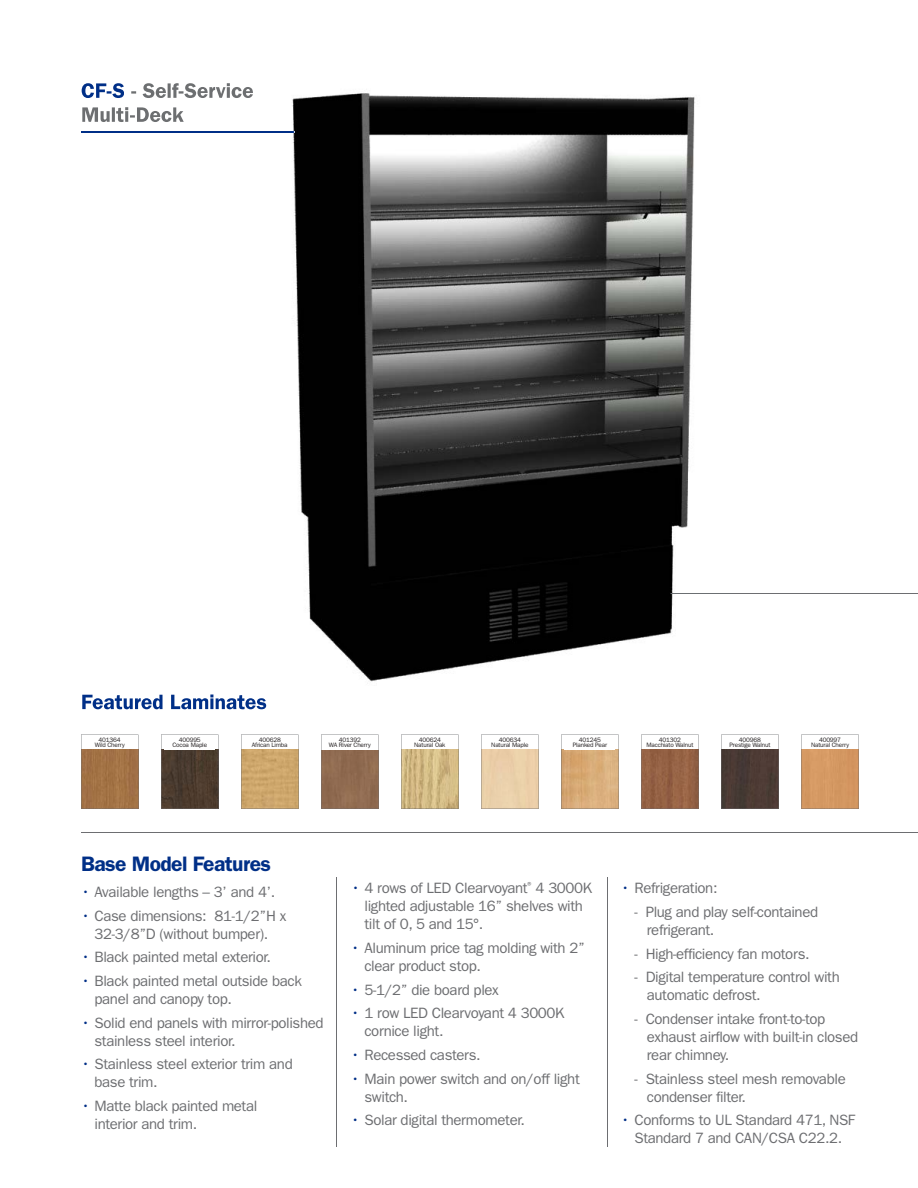
<style>
.page{position:relative;width:918px;height:1188px;background:#fff}
.page>*{position:absolute;margin:0;border:0;box-sizing:border-box;transform-origin:0 0}
.t1{font:600 21px "Franklin Gothic";letter-spacing:-.025em;color:#002f87}
.t2{font:15px/18px "Franklin Gothic";letter-spacing:-.025em;color:#6d6e71}
.t3{font:6.3px/5.6px "Franklin Gothic";letter-spacing:-.025em;color:#231f20;text-align:center}
.s1{color:#002f87}
</style>
<div class="page">
<hr style="left:671px;top:593px;width:247px;height:1px;background:#6d6e71">
<hr style="left:336px;top:878px;width:1px;height:269px;background:#6d6e71">
<hr style="left:607px;top:878px;width:1px;height:269px;background:#6d6e71">
<hr style="left:81px;top:832px;width:837px;height:1px;background:#6d6e71">
<svg style="left:161px;top:735px;width:57px;height:74px;background:#544539"></svg>
<div style="left:164px;top:737px;width:51px;height:13px;background:#fff"></div>
<svg style="left:561px;top:735px;width:58px;height:74px;background:#d8af7f"></svg>
<div style="left:565px;top:737px;width:50px;height:13px;background:#fff"></div>
<svg style="left:81px;top:735px;width:57px;height:74px"></svg>
<svg style="left:241px;top:735px;width:58px;height:74px"></svg>
<svg style="left:641px;top:735px;width:58px;height:74px"></svg>
<svg style="left:321px;top:735px;width:58px;height:74px"></svg>
<svg style="left:721px;top:735px;width:58px;height:74px"></svg>
<svg style="left:401px;top:735px;width:58px;height:74px"></svg>
<svg style="left:801px;top:735px;width:58px;height:74px"></svg>
<svg style="left:481px;top:735px;width:58px;height:74px"></svg>
<img style="left:81px;top:88px;width:614px;height:622px">
<img style="left:671px;top:593px;width:24px;height:1px">
<img style="left:81px;top:132px;width:213px;height:1px">
<img style="left:82px;top:83px;width:43px;height:15px">
<img style="left:125px;top:83px;width:129px;height:15px">
<img style="left:82px;top:107px;width:102px;height:15px">
<img style="left:82px;top:694px;width:184px;height:15px">
<p class="t3" style="left:95px;top:737px;width:32px">401364<br>Wild Cherry</p>
<p class="t3" style="left:252px;top:737px;width:37px">400628<br>African Limba</p>
<p class="t3" style="left:647px;top:737px;width:48px">401302<br>Macchiato Walnut</p>
<p class="t3" style="left:172px;top:737px;width:36px">400995<br>Cocoa Maple</p>
<p class="t3" style="left:573px;top:737px;width:36px">401245<br>Planked Pear</p>
<p class="t3" style="left:329px;top:737px;width:43px">401392<br>WA River Cherry</p>
<p class="t3" style="left:730px;top:737px;width:42px">400968<br>Prestige Walnut</p>
<p class="t3" style="left:414px;top:737px;width:33px">400624<br>Natural Oak</p>
<p class="t3" style="left:811px;top:737px;width:39px">400997<br>Natural Cherry</p>
<p class="t3" style="left:491px;top:737px;width:39px">400634<br>Natural Maple</p>
<h1 class="t1" style="left:81px;top:852px;width:192px">Base Model Features</h1>
<p class="t2" style="left:81px;top:883px;width:196px"><span class="s1">•</span> Available lengths – 3’ and 4’.</p>
<p class="t2" style="left:81px;top:907px;width:207px;text-align:center"><span class="s1">•</span> Case dimensions: 81-1/2”H x<br>32-3/8”D (without bumper).</p>
<p class="t2" style="left:81px;top:948px;width:191px"><span class="s1">•</span> Black painted metal exterior.</p>
<p class="t2" style="left:94px;top:972px;width:209px;text-indent:-14px"><span class="s1">•</span> Black painted metal outside back panel and canopy top.</p>
<p class="t2" style="left:94px;top:1014px;width:231px;text-indent:-14px"><span class="s1">•</span> Solid end panels with mirror-polished stainless steel interior.</p>
<p class="t2" style="left:94px;top:1055px;width:200px;text-indent:-14px"><span class="s1">•</span> Stainless steel exterior trim and base trim.</p>
<p class="t2" style="left:94px;top:1097px;width:164px;text-indent:-14px"><span class="s1">•</span> Matte black painted metal interior and trim.</p>
<p class="t2" style="left:364px;top:879px;width:229px;text-indent:-13px"><span class="s1">•</span> 4 rows of LED Clearvoyant<sup>®</sup> 4 3000K lighted adjustable 16” shelves with tilt of 0, 5 and 15°.</p>
<p class="t2" style="left:364px;top:939px;width:222px;text-indent:-14px"><span class="s1">•</span> Aluminum price tag molding with 2” clear product stop.</p>
<p class="t2" style="left:351px;top:981px;width:149px"><span class="s1">•</span> 5-1/2” die board plex</p>
<p class="t2" style="left:364px;top:1004px;width:202px;text-indent:-14px"><span class="s1">•</span> 1 row LED Clearvoyant 4 3000K cornice light.</p>
<p class="t2" style="left:351px;top:1046px;width:131px"><span class="s1">•</span> Recessed casters.</p>
<p class="t2" style="left:364px;top:1070px;width:217px;text-indent:-14px"><span class="s1">•</span> Main power switch and on/off light switch.</p>
<p class="t2" style="left:351px;top:1111px;width:175px"><span class="s1">•</span> Solar digital thermometer.</p>
<p class="t2" style="left:621px;top:879px;width:98px"><span class="s1">•</span> Refrigeration:</p>
<p class="t2" style="left:647px;top:903px;width:173px;text-indent:-12px">- Plug and play self-contained refrigerant.</p>
<p class="t2" style="left:634px;top:945px;width:177px">- High-efficiency fan motors.</p>
<p class="t2" style="left:647px;top:968px;width:194px;text-indent:-12px">- Digital temperature control with automatic defrost.</p>
<p class="t2" style="left:647px;top:1010px;width:213px;text-indent:-12px">- Condenser intake front-to-top exhaust airflow with built-in closed rear chimney.</p>
<p class="t2" style="left:647px;top:1070px;width:200px;text-indent:-12px">- Stainless steel mesh removable condenser filter.</p>
<p class="t2" style="left:621px;top:1111px;width:236px;text-align:center"><span class="s1">•</span> Conforms to UL Standard 471, NSF<br>Standard 7 and CAN/CSA C22.2.</p>
</div>
